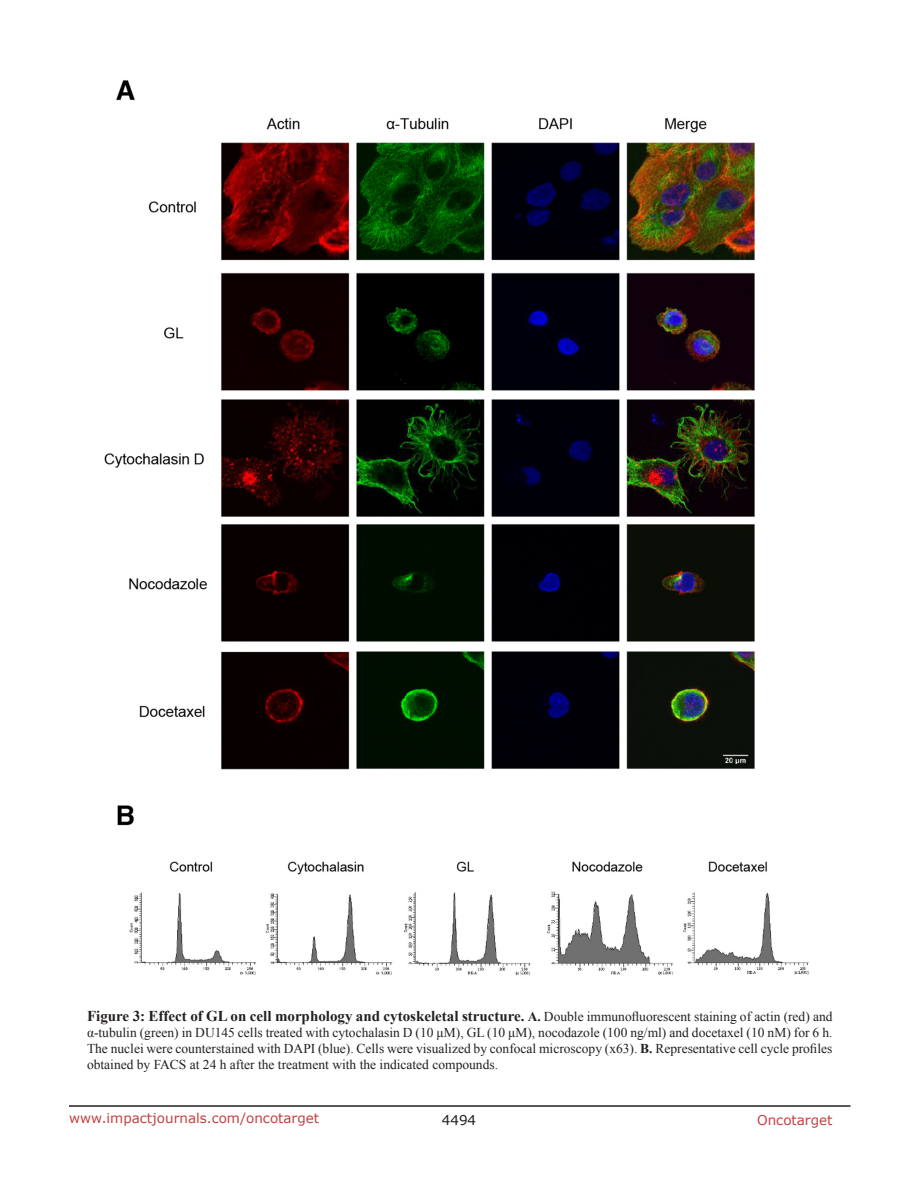
<style>
.page{position:relative;width:918px;height:1188px;background:#fff}
.page>*{position:absolute;margin:0;border:0;box-sizing:border-box;transform-origin:0 0}
.figuretext{font:700 15px "Times New Roman";color:#231f20}
.figuretext-2{font:13.5px/16.2px "Times New Roman";color:#231f20;text-align:justify}
.t1{font:13.5px "Verdana";color:#c24141}
.t2{font:13.5px "Verdana";color:#231f20}
.s1{font-size:13.5px}
.s2{font-weight:400;font-size:13.5px}
.s3{font-weight:700}
</style>
<div class="page">
<hr style="left:69px;top:1105px;width:781px;height:2px;background:#231f20">
<img style="left:104px;top:80px;width:705px;height:896px">
<p class="figuretext" style="left:87px;top:1005px;width:747px">Figure 3: Effect of GL on cell morphology and cytoskeletal structure. <span class="s1">A.</span> <span class="s2">Double immunofluorescent staining of actin (red) and</span></p>
<p class="figuretext-2" style="left:87px;top:1024px;width:747px">α-tubulin (green) in DU145 cells treated with cytochalasin D (10 μM), GL (10 μM), nocodazole (100 ng/ml) and docetaxel (10 nM) for 6 h.<br>The nuclei were counterstained with DAPI (blue). Cells were visualized by confocal microscopy (x63). <span class="s3">B.</span> Representative cell cycle profiles obtained by FACS at 24 h after the treatment with the indicated compounds.</p>
<p class="t1" style="left:69px;top:1109px;width:252px">www.impactjournals.com/oncotarget</p>
<p class="t2" style="left:442px;top:1111px;width:36px">4494</p>
<p class="t1" style="left:757px;top:1111px;width:77px">Oncotarget</p>
</div>
